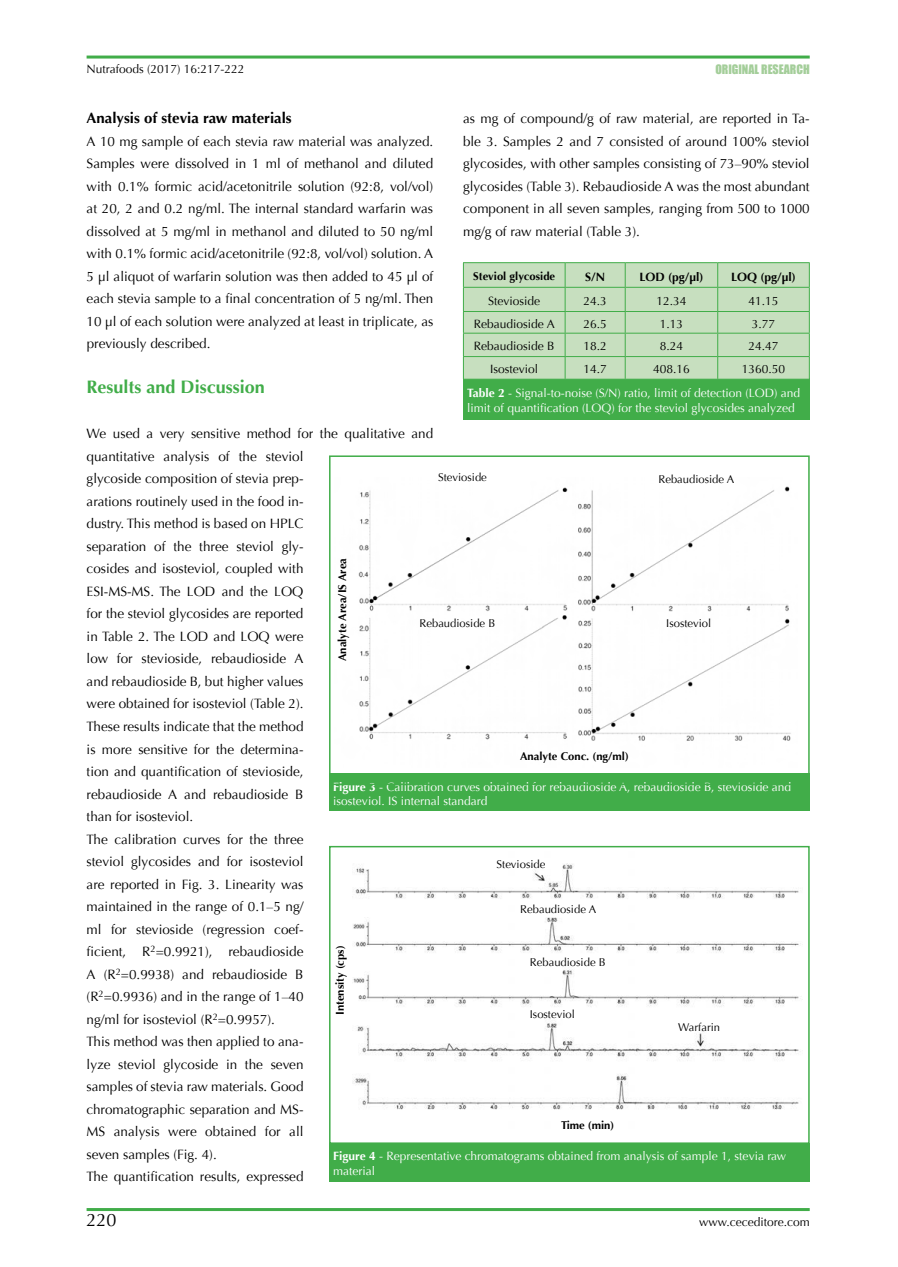
<style>
.page{position:relative;width:898px;height:1267px;background:#fff}
.page>*{position:absolute;margin:0;border:0;box-sizing:border-box;transform-origin:0 0}
.t1{font:700 18px "Optima";color:#41ad49}
.t2{font:18px "Optima";color:#000}
.t3{font:700 15px "Optima";color:#000}
.t4{font:13.5px/22.5px "Optima";color:#000;text-align:justify}
.t5{font:12px/14.4px "Optima";color:#fff}
.t6{font:12px "Optima";color:#000}
.t7{font:700 12px "Optima";color:#000}
.t8{font:12px "Impact";color:#a4ce9a}
.t9{font:11.25px "Optima";color:#000}
.t10{font:700 11.25px "Optima";color:#000}
.s1{font-weight:700}
</style>
<div class="page">
<hr style="left:87px;top:56px;width:722px;height:3px;background:#41ad49">
<hr style="left:87px;top:1207px;width:722px;height:3px;background:#41ad49">
<div style="left:463px;top:378px;width:346px;height:42px;background:#41ad49"></div>
<hr style="left:463px;top:262px;width:102px;height:1px;background:#41ad49">
<hr style="left:565px;top:262px;width:60px;height:1px;background:#41ad49">
<hr style="left:625px;top:262px;width:92px;height:1px;background:#41ad49">
<hr style="left:717px;top:262px;width:92px;height:1px;background:#41ad49">
<svg style="left:463px;top:263px;width:347px;height:116px;background:#c3ddbc"></svg>
<hr style="left:463px;top:287px;width:102px;height:1px;background:#41ad49">
<hr style="left:565px;top:287px;width:60px;height:1px;background:#41ad49">
<hr style="left:625px;top:287px;width:92px;height:1px;background:#41ad49">
<hr style="left:717px;top:287px;width:92px;height:1px;background:#41ad49">
<hr style="left:463px;top:311px;width:102px;height:1px;background:#41ad49">
<hr style="left:565px;top:311px;width:60px;height:1px;background:#41ad49">
<hr style="left:625px;top:311px;width:92px;height:1px;background:#41ad49">
<hr style="left:717px;top:311px;width:92px;height:1px;background:#41ad49">
<hr style="left:463px;top:333px;width:102px;height:1px;background:#41ad49">
<hr style="left:565px;top:333px;width:60px;height:1px;background:#41ad49">
<hr style="left:625px;top:333px;width:92px;height:1px;background:#41ad49">
<hr style="left:717px;top:333px;width:92px;height:1px;background:#41ad49">
<hr style="left:463px;top:356px;width:102px;height:1px;background:#41ad49">
<hr style="left:565px;top:356px;width:60px;height:1px;background:#41ad49">
<hr style="left:625px;top:356px;width:92px;height:1px;background:#41ad49">
<hr style="left:717px;top:356px;width:92px;height:1px;background:#41ad49">
<div style="left:329px;top:773px;width:480px;height:38px;background:#41ad49"></div>
<div style="left:329px;top:1142px;width:480px;height:39px;background:#41ad49"></div>
<img style="left:358px;top:486px;width:433px;height:255px">
<div style="left:329px;top:455px;width:480px;height:330px;border:2px solid #41ad49"></div>
<img style="left:353px;top:863px;width:448px;height:247px">
<div style="left:329px;top:845px;width:480px;height:298px;border:2px solid #41ad49"></div>
<p class="t6" style="left:87px;top:62px;width:159px">Nutrafoods (2017) 16:217-222</p>
<p class="t8" style="left:715px;top:59px;width:96px">ORIGINAL RESEARCH</p>
<p class="t4" style="left:463px;top:107px;width:348px">as mg of compound/g of raw material, are reported in Ta&shy;ble 3. Samples 2 and 7 consisted of around 100% steviol glycosides, with other samples consisting of 73–90% steviol glycosides (Table 3). Rebaudioside A was the most abundant component in all seven samples, ranging from 500 to 1000 mg/g of raw material (Table 3).</p>
<p class="t3" style="left:87px;top:109px;width:207px">Analysis of stevia raw materials</p>
<p class="t4" style="left:87px;top:130px;width:348px">A 10 mg sample of each stevia raw material was analyzed.<br>Samples were dissolved in 1 ml of methanol and diluted with 0.1% formic acid/acetonitrile solution (92:8, vol/vol) at 20, 2 and 0.2 ng/ml. The internal standard warfarin was dissolved at 5 mg/ml in methanol and diluted to 50 ng/ml with 0.1% formic acid/acetonitrile (92:8, vol/vol) solution. A 5 µl aliquot of warfarin solution was then added to 45 µl of each stevia sample to a final concentration of 5 ng/ml. Then 10 µl of each solution were analyzed at least in triplicate, as previously described.</p>
<h1 class="t1" style="left:87px;top:376px;width:180px">Results and Discussion</h1>
<p class="t4" style="left:87px;top:422px;width:348px;text-align:left">We used a very sensitive method for the qualitative and quantitative analysis of the steviol<br>glycoside composition of stevia prep-<br>arations routinely used in the food in-<br>dustry. This method is based on HPLC<br>separation of the three steviol gly-<br>cosides and isosteviol, coupled with<br>ESI-MS-MS. The LOD and the LOQ<br>for the steviol glycosides are reported<br>in Table 2. The LOD and LOQ were<br>low for stevioside, rebaudioside A<br>and rebaudioside B, but higher values<br>were obtained for isosteviol (Table 2).<br>These results indicate that the method<br>is more sensitive for the determina-<br>tion and quantification of stevioside,<br>rebaudioside A and rebaudioside B<br>than for isosteviol.<br>The calibration curves for the three<br>steviol glycosides and for isosteviol<br>are reported in Fig. 3. Linearity was<br>maintained in the range of 0.1–5 ng/<br>ml for stevioside (regression coef-<br>ficient, R<sup>2</sup>=0.9921), rebaudioside<br>A (R<sup>2</sup>=0.9938) and rebaudioside B<br>(R<sup>2</sup>=0.9936) and in the range of 1–40<br>ng/ml for isosteviol (R<sup>2</sup>=0.9957).<br>This method was then applied to ana-<br>lyze steviol glycoside in the seven<br>samples of stevia raw materials. Good<br>chromatographic separation and MS-<br>MS analysis were obtained for all<br>seven samples (Fig. 4).<br>The quantification results, expressed</p>
<p class="t10" style="left:473px;top:270px;width:83px">Steviol glycoside</p>
<p class="t7" style="left:585px;top:269px;width:22px">S/N</p>
<p class="t7" style="left:639px;top:269px;width:66px">LOD (pg/µl)</p>
<p class="t7" style="left:731px;top:269px;width:66px">LOQ (pg/µl)</p>
<p class="t6" style="left:488px;top:294px;width:54px">Stevioside</p>
<p class="t6" style="left:583px;top:294px;width:25px">24.3</p>
<p class="t6" style="left:656px;top:294px;width:32px">12.34</p>
<p class="t6" style="left:748px;top:294px;width:32px">41.15</p>
<p class="t6" style="left:474px;top:317px;width:82px">Rebaudioside A</p>
<p class="t6" style="left:583px;top:317px;width:25px">26.5</p>
<p class="t6" style="left:660px;top:317px;width:25px">1.13</p>
<p class="t6" style="left:752px;top:317px;width:25px">3.77</p>
<p class="t6" style="left:474px;top:339px;width:82px">Rebaudioside B</p>
<p class="t6" style="left:583px;top:339px;width:25px">18.2</p>
<p class="t6" style="left:660px;top:339px;width:25px">8.24</p>
<p class="t6" style="left:748px;top:339px;width:32px">24.47</p>
<p class="t6" style="left:490px;top:362px;width:50px">Isosteviol</p>
<p class="t6" style="left:583px;top:362px;width:25px">14.7</p>
<p class="t6" style="left:653px;top:362px;width:38px">408.16</p>
<p class="t6" style="left:742px;top:362px;width:45px">1360.50</p>
<p class="t5" style="left:467px;top:386px;width:334px"><span class="s1">Table 2</span> - Signal-to-noise (S/N) ratio, limit of detection (LOD) and limit of quantification (LOQ) for the steviol glycosides analyzed</p>
<p class="t9" style="left:438px;top:470px;width:50px">Stevioside</p>
<p class="t9" style="left:658px;top:473px;width:77px">Rebaudioside A</p>
<p class="t10" style="left:336px;top:661px;width:104px;rotate:-90deg">Analyte Area/IS Area</p>
<p class="t9" style="left:419px;top:616px;width:77px">Rebaudioside B</p>
<p class="t9" style="left:666px;top:616px;width:47px">Isosteviol</p>
<p class="t10" style="left:520px;top:749px;width:110px">Analyte Conc. (ng/ml)</p>
<p class="t5" style="left:333px;top:779px;width:459px"><span class="s1">Figure 3</span> - Calibration curves obtained for rebaudioside A, rebaudioside B, stevioside and isosteviol. IS internal standard</p>
<p class="t9" style="left:496px;top:858px;width:50px">Stevioside</p>
<p class="t9" style="left:520px;top:902px;width:77px">Rebaudioside A</p>
<p class="t10" style="left:333px;top:1014px;width:71px;rotate:-90deg">Intensity (cps)</p>
<p class="t9" style="left:530px;top:955px;width:77px">Rebaudioside B</p>
<p class="t9" style="left:530px;top:1007px;width:47px">Isosteviol</p>
<p class="t9" style="left:678px;top:1020px;width:44px">Warfarin</p>
<p class="t10" style="left:561px;top:1118px;width:54px">Time (min)</p>
<p class="t5" style="left:333px;top:1149px;width:454px"><span class="s1">Figure 4</span> - Representative chromatograms obtained from analysis of sample 1, stevia raw material</p>
<h1 class="t2" style="left:87px;top:1209px;width:32px">220</h1>
<p class="t6" style="left:699px;top:1215px;width:112px">www.ceceditore.com</p>
</div>
